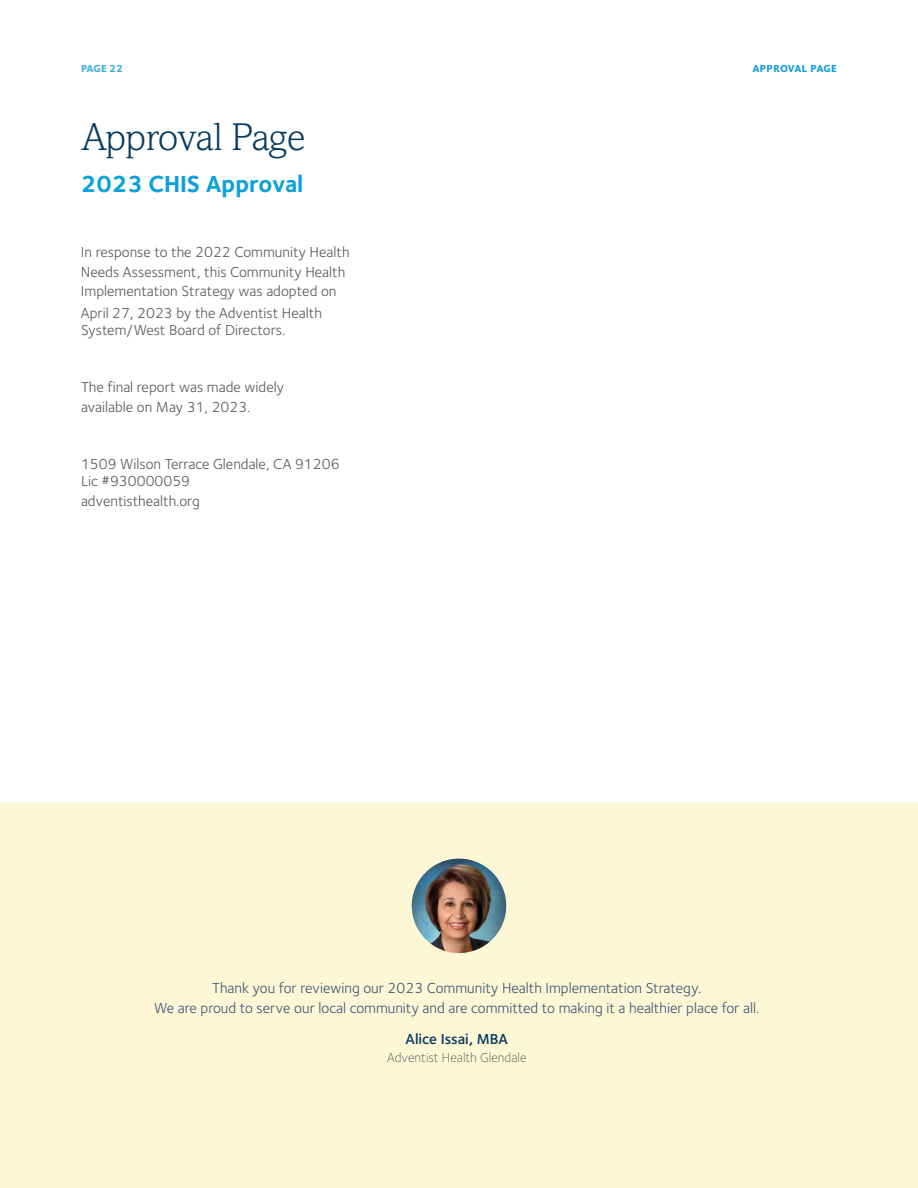
<style>
.page{position:relative;width:918px;height:1188px;background:#fff}
.page>*{position:absolute;margin:0;border:0;box-sizing:border-box;transform-origin:0 0}
.t1{font:300 39px "Amasis MT Std";letter-spacing:-.025em;color:#083b60}
.t2{font:700 24px "Foundry Sterling";color:#0ca0dc}
.t3{font:15px/19.5px "Foundry Sterling";color:#57585a}
.t4{font:15px "Foundry Sterling";color:#3b5375}
.t5{font:600 15px "Foundry Sterling";color:#083b60}
.t6{font:300 13.5px "Foundry Sterling";color:#57585a}
.Footer_L{font:800 10.5px "Foundry Sterling";letter-spacing:.02em;color:#179eda}
.t7{font:800 10.5px "Foundry Sterling";letter-spacing:-.005em;color:#47aee2}
</style>
<div class="page">
<div style="left:0;top:803px;width:918px;height:385px;background:#fef7d6"></div>
<img style="left:412px;top:859px;width:94px;height:94px;border-radius:47px">
<p class="t7" style="left:81px;top:62px;width:44px">PAGE 22</p>
<p class="Footer_L" style="left:753px;top:62px;width:86px">APPROVAL PAGE</p>
<p class="Footer_L" style="left:109px;top:62px;width:15px">18</p>
<p class="t1" style="left:81px;top:114px;width:226px">Approval Page</p>
<p class="t2" style="left:81px;top:170px;width:224px">2023 CHIS Approval</p>
<p class="t3" style="left:81px;top:243px;width:270px">In response to the 2022 Community Health<br>Needs Assessment, this Community Health<br>Implementation Strategy was adopted on</p>
<p class="t3" style="left:81px;top:304px;width:242px;line-height:17.7px">April 27, 2023 by the Adventist Health<br>System/West Board of Directors.</p>
<p class="t3" style="left:81px;top:378px;width:205px">The final report was made widely available on May 31, 2023.</p>
<p class="t3" style="left:81px;top:455px;width:260px;line-height:17.7px">1509 Wilson Terrace Glendale, CA 91206<br>Lic #930000059</p>
<p class="t3" style="left:81px;top:491px;width:120px">adventisthealth.org</p>
<p class="t4" style="left:212px;top:979px;width:491px">Thank you for reviewing our 2023 Community Health Implementation Strategy.</p>
<p class="t4" style="left:154px;top:999px;width:607px">We are proud to serve our local community and are committed to making it a healthier place for all.</p>
<p class="t5" style="left:406px;top:1030px;width:104px">Alice Issai, MBA</p>
<p class="t6" style="left:387px;top:1050px;width:141px">Adventist Health Glendale</p>
</div>
